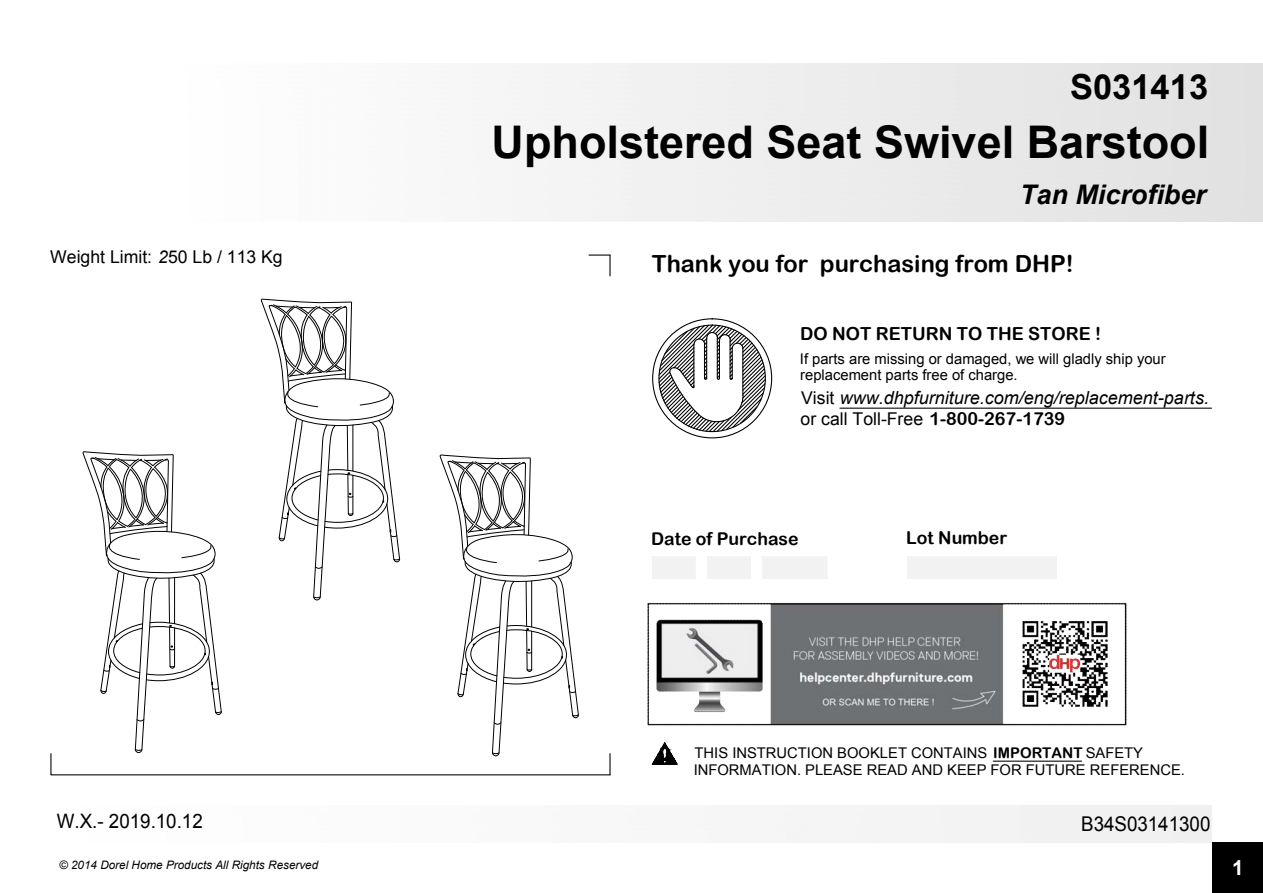
<style>
.page{position:relative;width:1263px;height:893px;background:#fff}
.page>*{position:absolute;margin:0;border:0;box-sizing:border-box;transform-origin:0 0}
.t1{font:700 45px "Arial";color:#000}
.t2{font:700 34.5px "Arial";color:#000}
.t3{font:italic 700 27px "Arial";color:#000}
.t4{font:23.55px "Arial Rounded MT Bold";color:#000}
.t5{font:700 20.7px "Arial";color:#fffffe}
.t6{font:20.4px "Arial";color:#000;scale:.92 1}
.t7{font:19.8px "Arial";color:#000;scale:.95 1}
.t8{font:italic 18px "Arial";color:#000}
.t9{font:18px "Arial Rounded MT Bold";color:#000}
.t10{font:17.7px "Arial";color:#000}
.t11{font:17.7px "Arial Rounded MT Bold";color:#000}
.t12{font:14.7px/16.8px "Arial";color:#000}
.t13{font:italic 11.7px "Arial";color:#000}
.s1{font-style:italic}
.s2{font-style:normal;font-size:17.7px}
.s3{font-family:"Arial Rounded MT Bold";font-size:18px}
.s4{font-family:"Arial Rounded MT Bold"}
</style>
<div class="page">
<div style="left:1212px;top:842px;width:51px;height:50px;background:#000"></div>
<hr style="left:609px;top:255px;width:2px;height:21px;background:#000">
<svg style="left:651px;top:742px;width:27px;height:23px"></svg>
<hr style="left:993px;top:760px;width:89px;height:1px;background:#000">
<svg style="left:654px;top:558px;width:40px;height:19px"></svg>
<svg style="left:709px;top:558px;width:40px;height:19px"></svg>
<svg style="left:764px;top:558px;width:61px;height:19px"></svg>
<div style="left:909px;top:558px;width:146px;height:19px;background:#f2f2f2"></div>
<svg style="left:657px;top:323px;width:110px;height:110px"></svg>
<div style="left:652px;top:556px;width:44px;height:23px;border:1px solid #f2f2f2"></div>
<div style="left:707px;top:556px;width:44px;height:23px;border:1px solid #f2f2f2"></div>
<div style="left:762px;top:556px;width:65px;height:23px;border:1px solid #f2f2f2"></div>
<div style="left:907px;top:556px;width:150px;height:23px;border:1px solid #f2f2f2"></div>
<hr style="left:840px;top:407px;width:372px;height:1px;background:#000">
<svg style="left:589px;top:254px;width:21px;height:1px"></svg>
<img style="left:648px;top:603px;width:479px;height:122px">
<svg style="left:50px;top:269px;width:561px;height:507px"></svg>
<h2 class="t2" style="left:1070px;top:64px;width:140px">S031413</h2>
<h1 class="t1" style="left:492px;top:112px;width:719px">Upholstered Seat Swivel Barstool</h1>
<p class="t10" style="left:50px;top:245px;width:234px">Weight Limit: <span class="s1">2</span>50 Lb / 113 Kg</p>
<h3 class="t3" style="left:1020px;top:176px;width:188px">Tan Microfiber</h3>
<h3 class="t4" style="left:652px;top:250px;width:423px">Thank you for purchasing from DHP!</h3>
<p class="t9" style="left:800px;top:323px;width:303px">DO NOT RETURN TO THE STORE !</p>
<p class="t12" style="left:800px;top:350px;width:367px">If parts are missing or damaged, we will gladly ship your replacement parts free of charge.</p>
<p class="t8" style="left:801px;top:386px;width:409px"><span class="s2">Visit</span> www.dhpfurniture.com/eng/replacement-parts.</p>
<p class="t10" style="left:801px;top:407px;width:266px">or call Toll-Free <span class="s3">1-800-267-1739</span></p>
<p class="t11" style="left:651px;top:527px;width:149px">Date of Purchase</p>
<p class="t11" style="left:906px;top:527px;width:102px">Lot Number</p>
<p class="t12" style="left:694px;top:744px;width:493px">THIS INSTRUCTION BOOKLET CONTAINS <span class="s4">IMPORTANT</span> SAFETY<br>INFORMATION. PLEASE READ AND KEEP FOR FUTURE REFERENCE.</p>
<h3 class="t7" style="left:57px;top:808px;width:155px">W.X.- 2019.10.12</h3>
<h3 class="t6" style="left:1081px;top:810px;width:142px">B34S03141300</h3>
<p class="t13" style="left:59px;top:857px;width:261px">© 2014 Dorel Home Products All Rights Reserved</p>
<h3 class="t5" style="left:1232px;top:854px;width:13px">1</h3>
</div>
